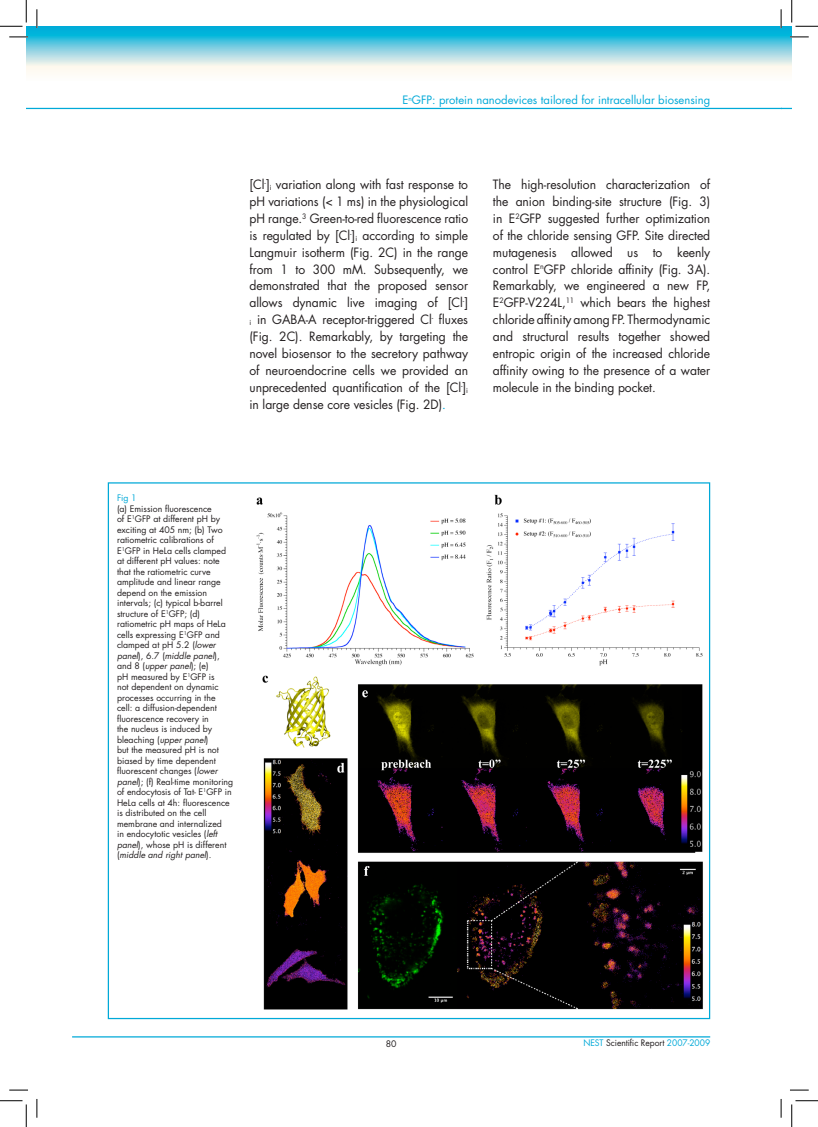
<style>
.page{position:relative;width:818px;height:1127px;background:#fff}
.page>*{position:absolute;margin:0;border:0;box-sizing:border-box;transform-origin:0 0}
.t1{font:12.5px/16.9px "Futura Std";letter-spacing:-.005em;color:#231f20;text-align:justify}
.t2{font:11.25px "Futura Std";color:#00a9d8}
.t3{font:8.75px/10.5px "Futura Std";color:#231f20}
.t4{font:8.75px "Futura Std";color:#00a9d8}
.s1{color:#00a9d8}
.s2{font-style:italic}
</style>
<div class="page">
<hr style="left:72px;top:1035px;width:638px;height:2px;background:#00a9d8">
<hr style="left:26px;top:108px;width:755px;height:1px;background:#00a9d8">
<svg style="left:26px;top:26px;width:755px;height:47px;background:#81d3e3"></svg>
<svg style="left:781px;top:26px;width:11px;height:47px"></svg>
<img style="left:257px;top:494px;width:446px;height:514px">
<svg style="left:9px;top:36px;width:19px;height:2px"></svg>
<svg style="left:790px;top:36px;width:19px;height:2px"></svg>
<svg style="left:9px;top:1089px;width:19px;height:1px"></svg>
<svg style="left:790px;top:1089px;width:19px;height:1px"></svg>
<svg style="left:36px;top:9px;width:2px;height:19px"></svg>
<svg style="left:36px;top:1099px;width:2px;height:18px"></svg>
<svg style="left:780px;top:9px;width:2px;height:19px"></svg>
<svg style="left:780px;top:1099px;width:2px;height:18px"></svg>
<svg style="left:0;top:0;width:27px;height:27px"></svg>
<svg style="left:0;top:1100px;width:27px;height:26px"></svg>
<svg style="left:791px;top:0;width:27px;height:27px"></svg>
<svg style="left:791px;top:1100px;width:27px;height:26px"></svg>
<p class="t2" style="left:402px;top:93px;width:309px">E<sup>n</sup>GFP: protein nanodevices tailored for intracellular biosensing</p>
<p class="t1" style="left:249px;top:176px;width:220px">[Cl<sup>-</sup>]<sub>i</sub> variation along with fast response to pH variations (&lt; 1 ms) in the physiological pH range.<sup>3</sup> Green-to-red fluorescence ratio is regulated by [Cl<sup>-</sup>]<sub>i</sub> according to simple Langmuir isotherm (Fig. 2C) in the range from 1 to 300 mM. Subsequently, we demonstrated that the proposed sensor allows dynamic live imaging of [Cl<sup>-</sup>] <sub>i</sub> in GABA-A receptor-triggered Cl<sup>-</sup> fluxes (Fig. 2C). Remarkably, by targeting the novel biosensor to the secretory pathway of neuroendocrine cells we provided an unprecedented quantification of the [Cl<sup>-</sup>]<sub>i </sub>in large dense core vesicles (Fig. 2D)<span class="s1">.</span></p>
<p class="t1" style="left:493px;top:176px;width:219px">The high-resolution characterization of the anion binding-site structure (Fig. 3) in E<sup>2</sup>GFP suggested further optimization of the chloride sensing GFP. Site directed mutagenesis allowed us to keenly control E<sup>n</sup>GFP chloride affinity (Fig. 3A).<br>Remarkably, we engineered a new FP, E<sup>2</sup>GFP-V224L,<sup>11</sup> which bears the highest chloride affinity among FP. Thermodynamic and structural results together showed entropic origin of the increased chloride affinity owing to the presence of a water molecule in the binding pocket.</p>
<p class="t4" style="left:117px;top:492px;width:21px">Fig 1</p>
<p class="t3" style="left:117px;top:503px;width:118px">(a) Emission fluorescence<br>of E<sup>1</sup>GFP at different pH by exciting at 405 nm; (b) Two ratiometric calibrations of<br>E<sup>1</sup>GFP in HeLa cells clamped at different pH values: note that the ratiometric curve amplitude and linear range depend on the emission intervals; (c) typical b-barrel structure of E<sup>1</sup>GFP; (d) ratiometric pH maps of HeLa cells expressing E<sup>1</sup>GFP and clamped at pH 5.2 (<span class="s2">lower panel</span>), 6.7 (<span class="s2">middle panel</span>), and 8 (<span class="s2">upper panel</span>); (e)<br>pH measured by E<sup>1</sup>GFP is<br>not dependent on dynamic processes occurring in the<br>cell: a diffusion-dependent fluorescence recovery in<br>the nucleus is induced by bleaching (<span class="s2">upper panel</span>)<br>but the measured pH is not biased by time dependent fluorescent changes (<span class="s2">lower panel</span>); (f) Real-time monitoring of endocytosis of Tat- E<sup>1</sup>GFP in<br>HeLa cells at 4h: fluorescence is distributed on the cell membrane and internalized<br>in endocytotic vesicles (<span class="s2">left panel</span>), whose pH is different (<span class="s2">middle and right panel</span>).</p>
<p class="t3" style="left:386px;top:1038px;width:12px">80</p>
<p class="t3" style="left:583px;top:1037px;width:128px"><span class="s1">NEST</span> Scientific Report <span class="s1">2007-2009</span></p>
</div>
